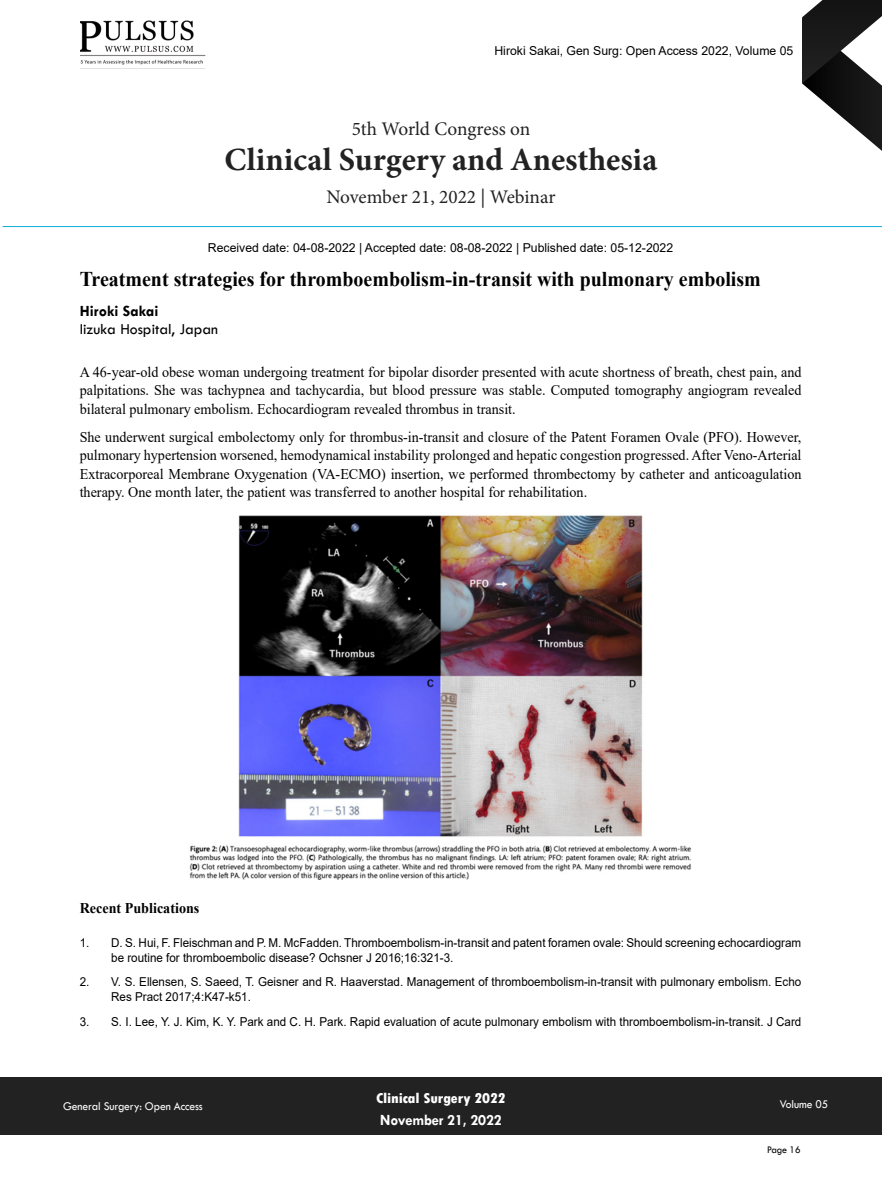
<style>
.page{position:relative;width:882px;height:1197px;background:#fff}
.page>*{position:absolute;margin:0;border:0;box-sizing:border-box;transform-origin:0 0}
.t1{font:700 32.38px "Minion Pro";color:#222223}
.t2{font:700 21px "Times New Roman";color:#000;scale:.95 1}
.t3{font:19.25px "Minion Pro";letter-spacing:-.005em;color:#222223}
.t4{font:15.75px "Tw Cen";color:#000}
.t5{font:700 15.75px "Tw Cen";letter-spacing:-.01em;color:#fff;scale:.95 1}
.t6{font:700 15.75px "Tw Cen";color:#000}
.t7{font:14.88px/18.4px "Times New Roman";color:#000;text-align:justify;scale:.95 1}
.t8{font:800 condensed 14.88px "Tw Cen";letter-spacing:-.01em;color:#fff;scale:1.1 1}
.t9{font:700 14.88px "Times New Roman";color:#000;scale:.95 1}
.t10{font:12.25px/14.7px "Arial";color:#000;scale:.95 1}
.t11{font:12.25px "Arial";color:#000}
.t12{font:12.25px "Tw Cen";letter-spacing:-.01em;color:#fff;scale:.95 1}
.t13{font:10.5px "Tw Cen";letter-spacing:-.02em;color:#000;scale:.95 1}
</style>
<div class="page">
<svg style="left:802px;top:0;width:80px;height:151px"></svg>
<div style="left:0;top:1077px;width:882px;height:58px;background:#222223"></div>
<hr style="left:3px;top:226px;width:879px;height:1px;background:#0eaddd">
<img style="left:81px;top:20px;width:125px;height:49px">
<img style="left:189px;top:515px;width:502px;height:365px">
<p class="t11" style="left:494px;top:43px;width:300px">Hiroki Sakai, Gen Surg: Open Access 2022, Volume 05</p>
<p class="t3" style="left:352px;top:115px;width:180px">5th World Congress on</p>
<h1 class="t1" style="left:225px;top:137px;width:434px">Clinical Surgery and Anesthesia</h1>
<p class="t3" style="left:326px;top:184px;width:231px">November 21, 2022 | Webinar</p>
<p class="t11" style="left:208px;top:239px;width:467px">Received date: 04-08-2022 | Accepted date: 08-08-2022 | Published date: 05-12-2022</p>
<h2 class="t2" style="left:80px;top:264px;width:719px">Treatment strategies for thromboembolism-in-transit with pulmonary embolism</h2>
<p class="t6" style="left:80px;top:302px;width:80px">Hiroki Sakai</p>
<p class="t4" style="left:80px;top:319px;width:140px">Iizuka Hospital, Japan</p>
<p class="t7" style="left:80px;top:362px;width:761px">A 46-year-old obese woman undergoing treatment for bipolar disorder presented with acute shortness of breath, chest pain, and palpitations. She was tachypnea and tachycardia, but blood pressure was stable. Computed tomography angiogram revealed bilateral pulmonary embolism. Echocardiogram revealed thrombus in transit.</p>
<p class="t7" style="left:80px;top:427px;width:761px">She underwent surgical embolectomy only for thrombus-in-transit and closure of the Patent Foramen Ovale (PFO). However, pulmonary hypertension worsened, hemodynamical instability prolonged and hepatic congestion progressed. After Veno-Arterial Extracorporeal Membrane Oxygenation (VA-ECMO) insertion, we performed thrombectomy by catheter and anticoagulation therapy. One month later, the patient was transferred to another hospital for rehabilitation.</p>
<p class="t9" style="left:80px;top:897px;width:128px">Recent Publications</p>
<p class="t10" style="left:111px;top:935px;width:728px;text-indent:-32px">1. D. S. Hui, F. Fleischman and P. M. McFadden. Thromboembolism-in-transit and patent foramen ovale: Should screening echocardiogram be routine for thromboembolic disease? Ochsner J 2016;16:321-3.</p>
<p class="t10" style="left:111px;top:975px;width:728px;text-indent:-32px">2. V. S. Ellensen, S. Saeed, T. Geisner and R. Haaverstad. Management of thromboembolism-in-transit with pulmonary embolism. Echo<br>Res Pract 2017;4:K47-k51.</p>
<p class="t10" style="left:80px;top:1014px;width:761px">3. S. I. Lee, Y. J. Kim, K. Y. Park and C. H. Park. Rapid evaluation of acute pulmonary embolism with thromboembolism-in-transit. J Card</p>
<p class="t12" style="left:63px;top:1099px;width:149px">General Surgery: Open Access</p>
<p class="t8" style="left:376px;top:1089px;width:120px">Clinical Surgery 2022</p>
<p class="t5" style="left:380px;top:1111px;width:129px">November 21, 2022</p>
<p class="t12" style="left:780px;top:1097px;width:53px">Volume 05</p>
<p class="t13" style="left:767px;top:1143px;width:37px">Page 16</p>
</div>
